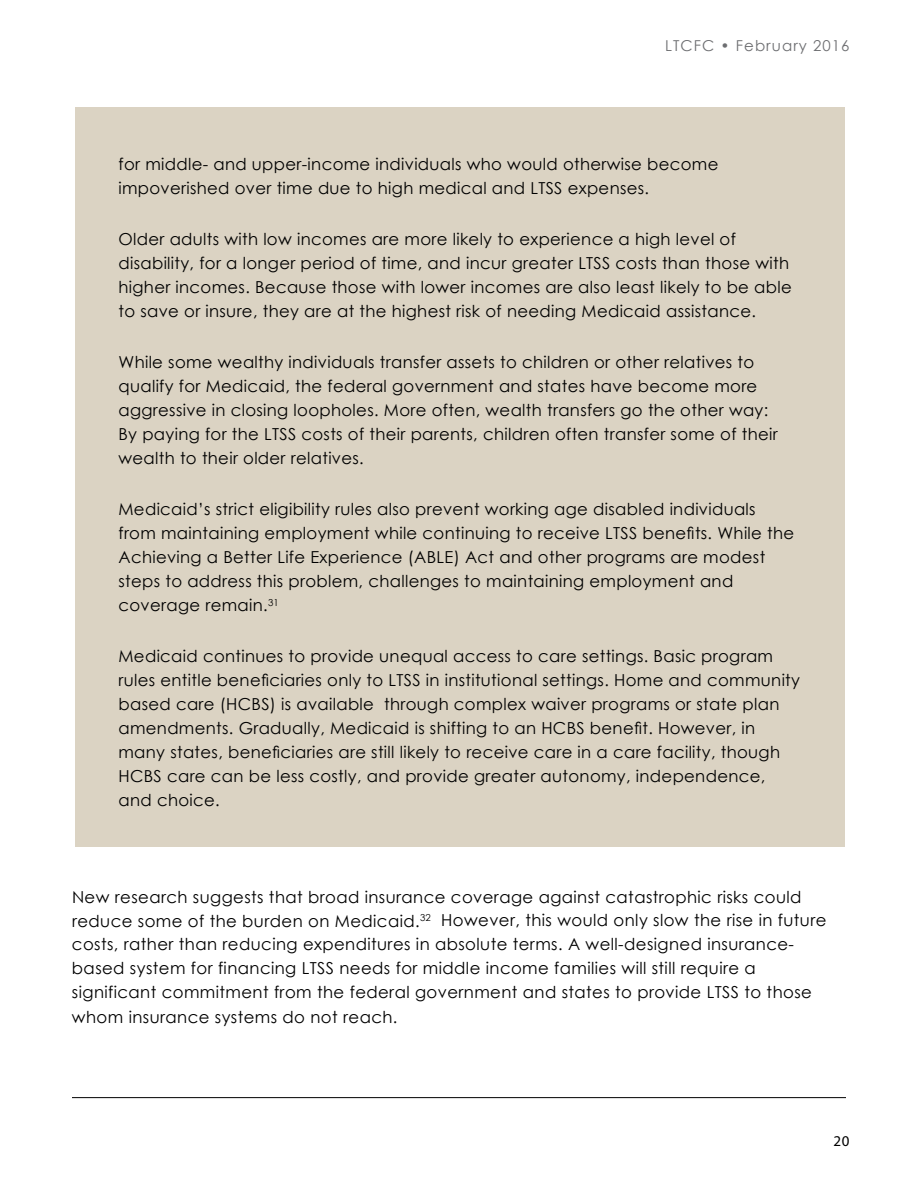
<style>
.page{position:relative;width:918px;height:1188px;background:#fff}
.page>*{position:absolute;margin:0;border:0;box-sizing:border-box;transform-origin:0 0}
.t1{font:16.5px/24px "Century Gothic";letter-spacing:.02em;color:#000}
.t2{font:15px "Century Gothic";letter-spacing:.07em;color:#6d6e71}
.t3{font:15px "Myriad Pro";color:#000}
</style>
<div class="page">
<hr style="left:72px;top:1097px;width:774px;height:1px;background:#000">
<div style="left:75px;top:107px;width:769px;height:740px;background:#dbd3c3"></div>
<p class="t2" style="left:665px;top:35px;width:186px">LTCFC • February 2016</p>
<p class="t1" style="left:118px;top:152px;width:601px">for middle- and upper-income individuals who would otherwise become impoverished over time due to high medical and LTSS expenses.</p>
<p class="t1" style="left:118px;top:227px;width:675px">Older adults with low incomes are more likely to experience a high level of disability, for a longer period of time, and incur greater LTSS costs than those with higher incomes. Because those with lower incomes are also least likely to be able to save or insure, they are at the highest risk of needing Medicaid assistance.</p>
<p class="t1" style="left:118px;top:350px;width:661px">While some wealthy individuals transfer assets to children or other relatives to qualify for Medicaid, the federal government and states have become more aggressive in closing loopholes. More often, wealth transfers go the other way:<br>By paying for the LTSS costs of their parents, children often transfer some of their wealth to their older relatives.</p>
<p class="t1" style="left:118px;top:497px;width:677px">Medicaid’s strict eligibility rules also prevent working age disabled individuals from maintaining employment while continuing to receive LTSS benefits. While the Achieving a Better Life Experience (ABLE) Act and other programs are modest steps to address this problem, challenges to maintaining employment and coverage remain.<sup>31</sup></p>
<p class="t1" style="left:118px;top:644px;width:683px">Medicaid continues to provide unequal access to care settings. Basic program rules entitle beneficiaries only to LTSS in institutional settings. Home and community based care (HCBS) is available through complex waiver programs or state plan amendments. Gradually, Medicaid is shifting to an HCBS benefit. However, in many states, beneficiaries are still likely to receive care in a care facility, though HCBS care can be less costly, and provide greater autonomy, independence, and choice.</p>
<p class="t1" style="left:72px;top:884px;width:756px">New research suggests that broad insurance coverage against catastrophic risks could reduce some of the burden on Medicaid.<sup>32</sup> However, this would only slow the rise in future costs, rather than reducing expenditures in absolute terms. A well-designed insurance&shy;based system for financing LTSS needs for middle income families will still require a significant commitment from the federal government and states to provide LTSS to those whom insurance systems do not reach.</p>
<p class="t3" style="left:833px;top:1132px;width:18px">20</p>
</div>
